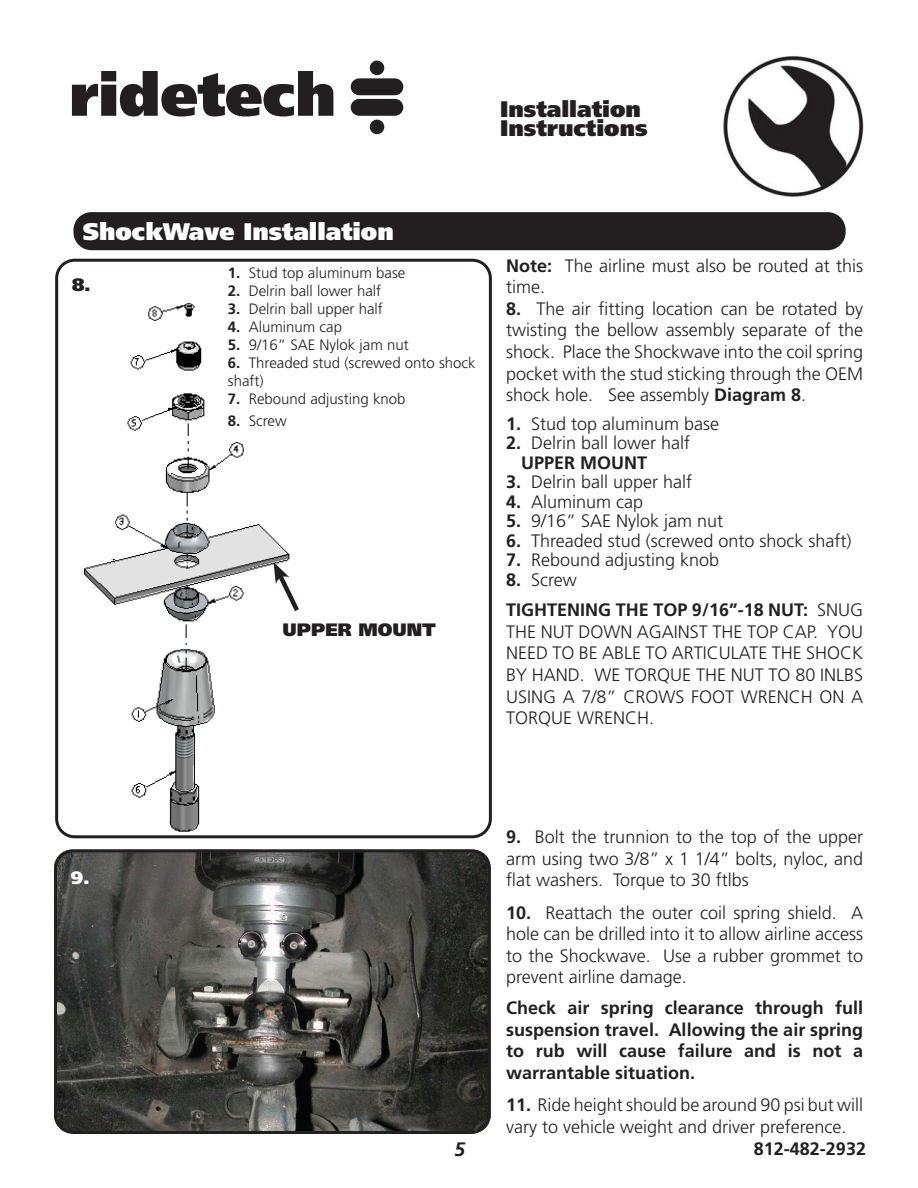
<style>
.page{position:relative;width:918px;height:1188px;background:#fff}
.page>*{position:absolute;margin:0;border:0;box-sizing:border-box;transform-origin:0 0}
.t1{font:900 24px "Frutiger";color:#fff}
.t2{font:900 22.5px/19.5px "Frutiger";color:#231f20}
.t3{font:italic 700 19.5px "Frutiger";color:#231f20}
.t4{font:300 18px/21.6px "Frutiger";color:#231f20;text-align:justify}
.t5{font:700 18px/21.6px "Frutiger";color:#231f20}
.t6{font:900 18px "Frutiger";color:#231f20}
.t7{font:900 18px "Frutiger";color:#fff}
.t8{font:300 15px/18px "Frutiger";color:#231f20}
.s1{font-weight:700}
.s2{font-weight:300}
</style>
<div class="page">
<img style="left:723px;top:56px;width:136px;height:141px">
<svg style="left:72px;top:71px;width:261px;height:46px"></svg>
<div style="left:351px;top:78px;width:52px;height:17px;background:#231f20;border-radius:8px"></div>
<div style="left:351px;top:99px;width:52px;height:17px;background:#231f20;border-radius:8px"></div>
<div style="left:370px;top:61px;width:14px;height:14px;background:#231f20;border-radius:50%"></div>
<div style="left:370px;top:120px;width:14px;height:14px;background:#231f20;border-radius:50%"></div>
<img style="left:59px;top:303px;width:231px;height:535px">
<div style="left:73px;top:212px;width:773px;height:38px;background:#231f20;border-radius:18px"></div>
<div style="left:55px;top:259px;width:437px;height:579px;border:3px solid #231f20;border-radius:18px"></div>
<div style="left:62px;top:522px;width:52px;height:36px;background:#fff"></div>
<svg style="left:273px;top:562px;width:26px;height:54px"></svg>
<img style="left:54px;top:849px;width:437px;height:284px;border-radius:18px">
<div style="left:54px;top:849px;width:437px;height:285px;border:3px solid #231f20;border-radius:18px"></div>
<p class="t2" style="left:500px;top:101px;width:149px">Installation<br>Instructions</p>
<h1 class="t1" style="left:83px;top:222px;width:313px">ShockWave Installation</h1>
<p class="t6" style="left:72px;top:278px;width:20px">8.</p>
<p class="t8" style="left:228px;top:265px;width:179px"><span class="s1">1.</span> Stud top aluminum base</p>
<p class="t8" style="left:228px;top:283px;width:155px"><span class="s1">2.</span> Delrin ball lower half</p>
<p class="t8" style="left:228px;top:301px;width:157px"><span class="s1">3.</span> Delrin ball upper half</p>
<p class="t8" style="left:228px;top:319px;width:116px"><span class="s1">4.</span> Aluminum cap</p>
<p class="t8" style="left:228px;top:337px;width:182px"><span class="s1">5.</span> 9/16” SAE Nylok jam nut</p>
<p class="t8" style="left:228px;top:355px;width:249px"><span class="s1">6.</span> Threaded stud (screwed onto shock shaft)</p>
<p class="t8" style="left:228px;top:391px;width:179px"><span class="s1">7.</span> Rebound adjusting knob</p>
<p class="t8" style="left:228px;top:413px;width:60px"><span class="s1">8.</span> Screw</p>
<p class="t6" style="left:282px;top:623px;width:155px">UPPER MOUNT</p>
<p class="t4" style="left:506px;top:256px;width:359px"><span class="s1">Note:</span> The airline must also be routed at this time.</p>
<p class="t4" style="left:506px;top:299px;width:359px"><span class="s1">8.</span> The air fitting location can be rotated by twisting the bellow assembly separate of the shock. Place the Shockwave into the coil spring pocket with the stud sticking through the OEM shock hole. See assembly <span class="s1">Diagram 8</span>.</p>
<p class="t4" style="left:506px;top:414px;width:215px"><span class="s1">1.</span> Stud top aluminum base</p>
<p class="t4" style="left:521px;top:434px;width:171px;line-height:19.5px;text-indent:-15px"><span class="s1">2.</span> Delrin ball lower half<br><span class="s1">UPPER MOUNT</span></p>
<p class="t4" style="left:506px;top:472px;width:188px"><span class="s1">3.</span> Delrin ball upper half</p>
<p class="t4" style="left:506px;top:492px;width:139px"><span class="s1">4.</span> Aluminum cap</p>
<p class="t4" style="left:506px;top:511px;width:219px"><span class="s1">5.</span> 9/16” SAE Nylok jam nut</p>
<p class="t4" style="left:506px;top:531px;width:347px"><span class="s1">6.</span> Threaded stud (screwed onto shock shaft)</p>
<p class="t4" style="left:506px;top:550px;width:215px"><span class="s1">7.</span> Rebound adjusting knob</p>
<p class="t5" style="left:506px;top:565px;width:359px;line-height:30.6px">8. <span class="s2">Screw<br></span>TIGHTENING THE TOP 9/16”-18 NUT: <span class="s2">SNUG</span></p>
<p class="t4" style="left:506px;top:622px;width:359px">THE NUT DOWN AGAINST THE TOP CAP. YOU NEED TO BE ABLE TO ARTICULATE THE SHOCK BY HAND. WE TORQUE THE NUT TO 80 INLBS USING A 7/8” CROWS FOOT WRENCH ON A TORQUE WRENCH.</p>
<p class="t7" style="left:71px;top:871px;width:20px">9.</p>
<p class="t4" style="left:506px;top:827px;width:358px"><span class="s1">9.</span> Bolt the trunnion to the top of the upper arm using two 3/8” x 1 1/4” bolts, nyloc, and flat washers. Torque to 30 ftlbs</p>
<p class="t4" style="left:506px;top:903px;width:359px"><span class="s1">10.</span> Reattach the outer coil spring shield. A hole can be drilled into it to allow airline access to the Shockwave. Use a rubber grommet to prevent airline damage.</p>
<p class="t5" style="left:506px;top:998px;width:359px;text-align:justify">Check air spring clearance through full suspension travel. Allowing the air spring to rub will cause failure and is not a warrantable situation.</p>
<p class="t4" style="left:506px;top:1095px;width:359px"><span class="s1">11.</span> Ride height should be around 90 psi but will vary to vehicle weight and driver preference.</p>
<p class="t3" style="left:454px;top:1142px;width:12px">5</p>
<p class="t5" style="left:754px;top:1139px;width:114px">812-482-2932</p>
</div>
